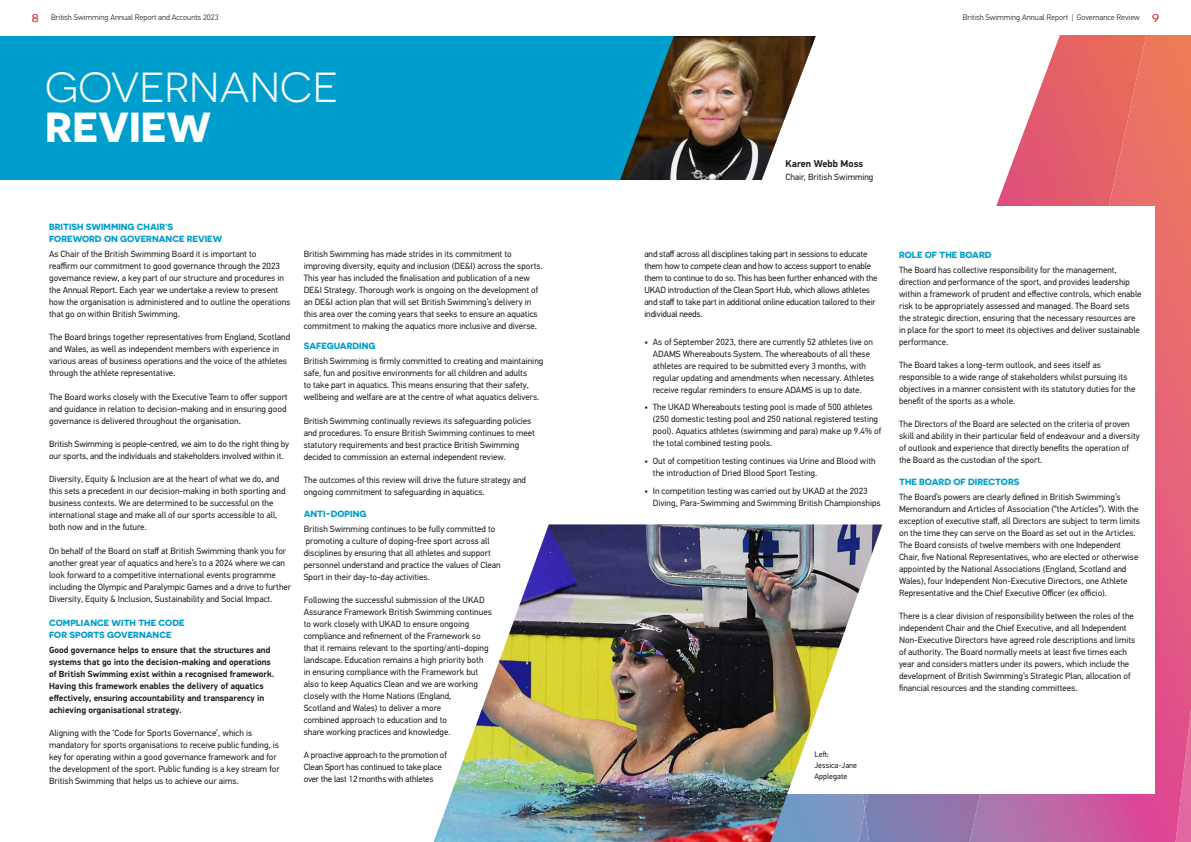
<style>
.page{position:relative;width:1191px;height:842px;background:#fff}
.page>*{position:absolute;margin:0;border:0;box-sizing:border-box;transform-origin:0 0}
.t1{font:42px/40px "Novecentosanswide";color:#fff}
.Bold_in_body{font:700 10px "PF Din Display Pro";color:#231f20}
.Body_Copy_22{font:9px/12px "PF Din Text Pro";color:#231f20}
.Body_Copy_22-2{font:700 9px/12px "PF Din Display Pro";color:#231f20}
.Sub_Heading{font:700 9px/12px "Novecentosanswide";color:#009ecc}
.t2{font:300 8px "PF Din Text Pro";color:#231f20}
.Namelist_7{font:8px/11px "PF Din Text Pro";color:#231f20}
.s1{font-family:"Novecentosanswide";font-weight:400;font-size:14px;color:#e1373d}
.s2{font-weight:700}
</style>
<div class="page">
<img style="left:674px;top:36px;width:142px;height:144px">
<div style="left:0;top:36px;width:674px;height:144px;background:#009ecc"></div>
<svg style="left:1153px;top:35px;width:38px;height:807px;background:#e66779"></svg>
<img style="left:882px;top:35px;width:271px;height:807px">
<div style="left:638px;top:206px;width:516px;height:588px;background:#fff"></div>
<img style="left:433px;top:524px;width:449px;height:318px">
<p class="t2" style="left:32px;top:13px;width:188px"><span class="s1">8</span> British Swimming Annual Report and Accounts 2023</p>
<p class="t2" style="left:963px;top:13px;width:198px">British Swimming Annual Report | Governance Review <span class="s1">9</span></p>
<p class="t1" style="left:45px;top:67px;width:294px">GOVERNANCE<br><span class="s2">REVIEW</span></p>
<p class="Sub_Heading" style="left:49px;top:221px;width:175px">BRITISH SWIMMING CHAIR’S<br>FOREWORD ON GOVERNANCE REVIEW</p>
<p class="Body_Copy_22" style="left:49px;top:248px;width:243px">As Chair of the British Swimming Board it is important to<br>reaffirm our commitment to good governance through the 2023 governance review, a key part of our structure and procedures in the Annual Report. Each year we undertake a review to present how the organisation is administered and to outline the operations that go on within British Swimming.</p>
<p class="Body_Copy_22" style="left:49px;top:331px;width:243px">The Board brings together representatives from England, Scotland and Wales, as well as independent members with experience in various areas of business operations and the voice of the athletes through the athlete representative.</p>
<p class="Body_Copy_22" style="left:49px;top:390px;width:240px">The Board works closely with the Executive Team to offer support and guidance in relation to decision-making and in ensuring good governance is delivered throughout the organisation.</p>
<p class="Body_Copy_22" style="left:49px;top:438px;width:241px">British Swimming is people-centred, we aim to do the right thing by our sports, and the individuals and stakeholders involved within it.</p>
<p class="Body_Copy_22" style="left:49px;top:473px;width:238px">Diversity, Equity &amp; Inclusion are at the heart of what we do, and this sets a precedent in our decision-making in both sporting and business contexts. We are determined to be successful on the international stage and make all of our sports accessible to all, both now and in the future.</p>
<p class="Body_Copy_22" style="left:49px;top:544px;width:244px">On behalf of the Board on staff at British Swimming thank you for another great year of aquatics and here’s to a 2024 where we can look forward to a competitive international events programme including the Olympic and Paralympic Games and a drive to further Diversity, Equity &amp; Inclusion, Sustainability and Social Impact.</p>
<p class="Sub_Heading" style="left:49px;top:617px;width:137px">COMPLIANCE WITH THE CODE<br>FOR SPORTS GOVERNANCE</p>
<p class="Body_Copy_22-2" style="left:49px;top:644px;width:227px">Good governance helps to ensure that the structures and systems that go into the decision-making and operations of British Swimming exist within a recognised framework.<br>Having this framework enables the delivery of aquatics effectively, ensuring accountability and transparency in achieving organisational strategy.</p>
<p class="Body_Copy_22" style="left:49px;top:727px;width:232px">Aligning with the ‘Code for Sports Governance’, which is mandatory for sports organisations to receive public funding, is key for operating within a good governance framework and for the development of the sport. Public funding is a key stream for British Swimming that helps us to achieve our aims.</p>
<p class="Body_Copy_22" style="left:304px;top:248px;width:241px">British Swimming has made strides in its commitment to improving diversity, equity and inclusion (DE&amp;I) across the sports.<br>This year has included the finalisation and publication of a new DE&amp;I Strategy. Thorough work is ongoing on the development of an DE&amp;I action plan that will set British Swimming’s delivery in this area over the coming years that seeks to ensure an aquatics commitment to making the aquatics more inclusive and diverse.</p>
<p class="Sub_Heading" style="left:304px;top:340px;width:73px">SAFEGUARDING</p>
<p class="Body_Copy_22" style="left:304px;top:355px;width:241px">British Swimming is firmly committed to creating and maintaining safe, fun and positive environments for all children and adults<br>to take part in aquatics. This means ensuring that their safety, wellbeing and welfare are at the centre of what aquatics delivers.</p>
<p class="Body_Copy_22" style="left:304px;top:415px;width:233px">British Swimming continually reviews its safeguarding policies and procedures. To ensure British Swimming continues to meet statutory requirements and best practice British Swimming decided to commission an external independent review.</p>
<p class="Body_Copy_22" style="left:304px;top:474px;width:224px">The outcomes of this review will drive the future strategy and ongoing commitment to safeguarding in aquatics.</p>
<p class="Sub_Heading" style="left:304px;top:507px;width:64px">ANTI-DOPING</p>
<p class="Body_Copy_22" style="left:304px;top:523px;width:198px">British Swimming continues to be fully committed to promoting a culture of doping-free sport across all disciplines by ensuring that all athletes and support personnel understand and practice the values of Clean Sport in their day-to-day activities.</p>
<p class="Body_Copy_22" style="left:304px;top:594px;width:190px">Following the successful submission of the UKAD Assurance Framework British Swimming continues to work closely with UKAD to ensure ongoing compliance and refinement of the Framework so that it remains relevant to the sporting/anti-doping landscape. Education remains a high priority both in ensuring compliance with the Framework but also to keep Aquatics Clean and we are working closely with the Home Nations (England,<br>Scotland and Wales) to deliver a more<br>combined approach to education and to<br>share working practices and knowledge.</p>
<p class="Body_Copy_22" style="left:304px;top:749px;width:145px">A proactive approach to the promotion of<br>Clean Sport has continued to take place over the last 12 months with athletes</p>
<p class="Bold_in_body" style="left:785px;top:157px;width:79px">Karen Webb Moss</p>
<p class="Body_Copy_22" style="left:785px;top:171px;width:90px">Chair, British Swimming</p>
<p class="Body_Copy_22" style="left:644px;top:248px;width:234px">and staff across all disciplines taking part in sessions to educate them how to compete clean and how to access support to enable them to continue to do so. This has been further enhanced with the UKAD introduction of the Clean Sport Hub, which allows athletes and staff to take part in additional online education tailored to their individual needs.</p>
<p class="Body_Copy_22" style="left:653px;top:336px;width:223px;text-indent:-9px">• As of September 2023, there are currently 52 athletes live on ADAMS Whereabouts System. The whereabouts of all these athletes are required to be submitted every 3 months, with regular updating and amendments when necessary. Athletes receive regular reminders to ensure ADAMS is up to date.</p>
<p class="Body_Copy_22" style="left:653px;top:401px;width:230px;text-indent:-9px">• The UKAD Whereabouts testing pool is made of 500 athletes (250 domestic testing pool and 250 national registered testing pool). Aquatics athletes (swimming and para) make up 9.4% of the total combined testing pools.</p>
<p class="Body_Copy_22" style="left:653px;top:455px;width:224px;text-indent:-9px">• Out of competition testing continues via Urine and Blood with the introduction of Dried Blood Sport Testing.</p>
<p class="Body_Copy_22" style="left:653px;top:485px;width:229px;text-indent:-9px">• In competition testing was carried out by UKAD at the 2023<br>Diving, Para-Swimming and Swimming British Championships</p>
<p class="Sub_Heading" style="left:899px;top:248px;width:94px">ROLE OF THE BOARD</p>
<p class="Body_Copy_22" style="left:899px;top:264px;width:244px">The Board has collective responsibility for the management, direction and performance of the sport, and provides leadership within a framework of prudent and effective controls, which enable risk to be appropriately assessed and managed. The Board sets the strategic direction, ensuring that the necessary resources are in place for the sport to meet its objectives and deliver sustainable performance.</p>
<p class="Body_Copy_22" style="left:899px;top:359px;width:238px">The Board takes a long-term outlook, and sees itself as responsible to a wide range of stakeholders whilst pursuing its objectives in a manner consistent with its statutory duties for the benefit of the sports as a whole.</p>
<p class="Body_Copy_22" style="left:899px;top:418px;width:242px">The Directors of the Board are selected on the criteria of proven skill and ability in their particular field of endeavour and a diversity of outlook and experience that directly benefits the operation of the Board as the custodian of the sport.</p>
<p class="Sub_Heading" style="left:899px;top:476px;width:122px">THE BOARD OF DIRECTORS</p>
<p class="Body_Copy_22" style="left:899px;top:491px;width:242px">The Board’s powers are clearly defined in British Swimming’s Memorandum and Articles of Association (“the Articles”). With the exception of executive staff, all Directors are subject to term limits on the time they can serve on the Board as set out in the Articles.<br>The Board consists of twelve members with one Independent Chair, five National Representatives, who are elected or otherwise appointed by the National Associations (England, Scotland and Wales), four Independent Non-Executive Directors, one Athlete Representative and the Chief Executive Officer (ex officio).</p>
<p class="Body_Copy_22" style="left:899px;top:610px;width:238px">There is a clear division of responsibility between the roles of the independent Chair and the Chief Executive, and all Independent Non-Executive Directors have agreed role descriptions and limits of authority. The Board normally meets at least five times each year and considers matters under its powers, which include the development of British Swimming’s Strategic Plan, allocation of financial resources and the standing committees.</p>
<p class="Namelist_7" style="left:814px;top:749px;width:44px">Left:<br>Jessica-Jane<br>Applegate</p>
</div>
